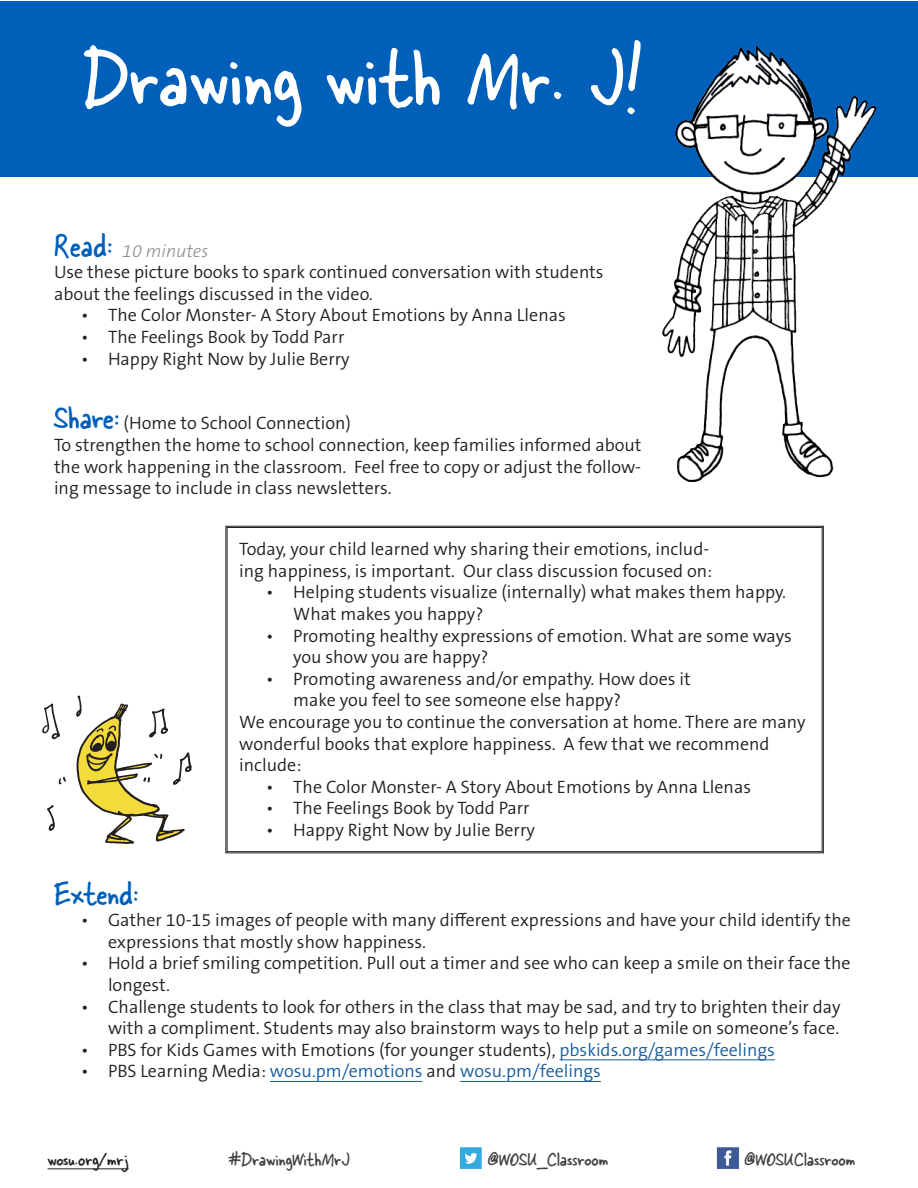
<style>
.page{position:relative;width:918px;height:1188px;background:#fff}
.page>*{position:absolute;margin:0;border:0;box-sizing:border-box;transform-origin:0 0}
.t1{font:90px "Skippy Sharp";color:#fff}
.t2{font:36px "Skippy Sharp";color:#005fb9}
.t3{font:21px "Skippy Sharp";color:#413f41}
.t4{font:21px "Skippy Sharp";color:#231f20}
.t5{font:300 18px/21.6px "The Sans B W4";color:#231f20}
.t6{font:300 18px "The Sans B W4";color:#175d9e}
.s1{font-family:"Skippy Sharp";font-weight:400;font-size:36px;color:#005fb9}
.s2{font-family:"The Sans B W3";font-style:italic;color:#918d8e}
.s3{color:#175d9e}
.s4{color:#231f20}
</style>
<div class="page">
<hr style="left:48px;top:1169px;width:81px;height:1px;background:#231f20">
<img style="left:716px;top:1147px;width:24px;height:22px">
<img style="left:459px;top:1147px;width:23px;height:22px">
<div style="left:0;top:1px;width:918px;height:175px;background:#005fb9"></div>
<hr style="left:560px;top:1059px;width:215px;height:1px;background:#175d9e">
<hr style="left:270px;top:1081px;width:153px;height:1px;background:#175d9e">
<hr style="left:460px;top:1081px;width:141px;height:1px;background:#175d9e">
<svg style="left:42px;top:703px;width:18px;height:36px"></svg>
<svg style="left:47px;top:805px;width:8px;height:26px"></svg>
<svg style="left:59px;top:777px;width:7px;height:7px"></svg>
<svg style="left:76px;top:696px;width:116px;height:148px"></svg>
<svg style="left:226px;top:526px;width:598px;height:327px"></svg>
<img style="left:651px;top:46px;width:230px;height:436px">
<p class="t1" style="left:82px;top:13px;width:562px">Drawing with Mr. J!</p>
<p class="t5" style="left:54px;top:240px;width:551px"><span class="s1">Read:</span> <span class="s2">10 minutes<br></span>Use these picture books to spark continued conversation with students about the feelings discussed in the video.</p>
<p class="t5" style="left:81px;top:305px;width:486px">• The Color Monster- A Story About Emotions by Anna Llenas</p>
<p class="t5" style="left:81px;top:326px;width:265px">• The Feelings Book by Todd Parr</p>
<p class="t5" style="left:81px;top:348px;width:270px">• Happy Right Now by Julie Berry</p>
<p class="t5" style="left:54px;top:413px;width:298px"><span class="s1">Share:</span> (Home to School Connection)</p>
<p class="t5" style="left:54px;top:434px;width:589px;text-align:justify">To strengthen the home to school connection, keep families informed about the work happening in the classroom. Feel free to copy or adjust the follow&shy;ing message to include in class newsletters.</p>
<p class="t5" style="left:239px;top:539px;width:475px">Today, your child learned why sharing their emotions, includ&shy;ing happiness, is important. Our class discussion focused on:</p>
<p class="t5" style="left:293px;top:582px;width:494px;text-indent:-27px">• Helping students visualize (internally) what makes them happy.<br>What makes you happy?</p>
<p class="t5" style="left:293px;top:625px;width:500px;text-indent:-27px">• Promoting healthy expressions of emotion. What are some ways you show you are happy?</p>
<p class="t5" style="left:293px;top:668px;width:399px;text-indent:-27px">• Promoting awareness and/or empathy. How does it make you feel to see someone else happy?</p>
<p class="t5" style="left:239px;top:711px;width:568px">We encourage you to continue the conversation at home. There are many wonderful books that explore happiness. A few that we recommend include:</p>
<p class="t5" style="left:266px;top:776px;width:486px">• The Color Monster- A Story About Emotions by Anna Llenas</p>
<p class="t5" style="left:266px;top:798px;width:265px">• The Feelings Book by Todd Parr</p>
<p class="t5" style="left:266px;top:819px;width:270px">• Happy Right Now by Julie Berry</p>
<p class="t2" style="left:54px;top:867px;width:86px">Extend:</p>
<p class="t5" style="left:108px;top:909px;width:744px;text-indent:-27px">• Gather 10-15 images of people with many different expressions and have your child identify the expressions that mostly show happiness.</p>
<p class="t5" style="left:108px;top:953px;width:744px;text-indent:-27px">• Hold a brief smiling competition. Pull out a timer and see who can keep a smile on their face the longest.</p>
<p class="t5" style="left:81px;top:996px;width:761px;text-align:right">• Challenge students to look for others in the class that may be sad, and try to brighten their day with a compliment. Students may also brainstorm ways to help put a smile on someone’s face.</p>
<p class="t5" style="left:81px;top:1039px;width:696px">• PBS for Kids Games with Emotions (for younger students), <span class="s3">pbskids.org/games/feelings</span></p>
<p class="t6" style="left:81px;top:1060px;width:521px"><span class="s4">• PBS Learning Media:</span> wosu.pm/emotions <span class="s4">and</span> wosu.pm/feelings</p>
<p class="t4" style="left:48px;top:1144px;width:83px">wosu.org/mrj</p>
<p class="t3" style="left:228px;top:1144px;width:123px">#DrawingWithMrJ</p>
<p class="t3" style="left:488px;top:1144px;width:122px">@WOSU_Classroom</p>
<p class="t3" style="left:744px;top:1144px;width:113px">@WOSUClassroom</p>
</div>
